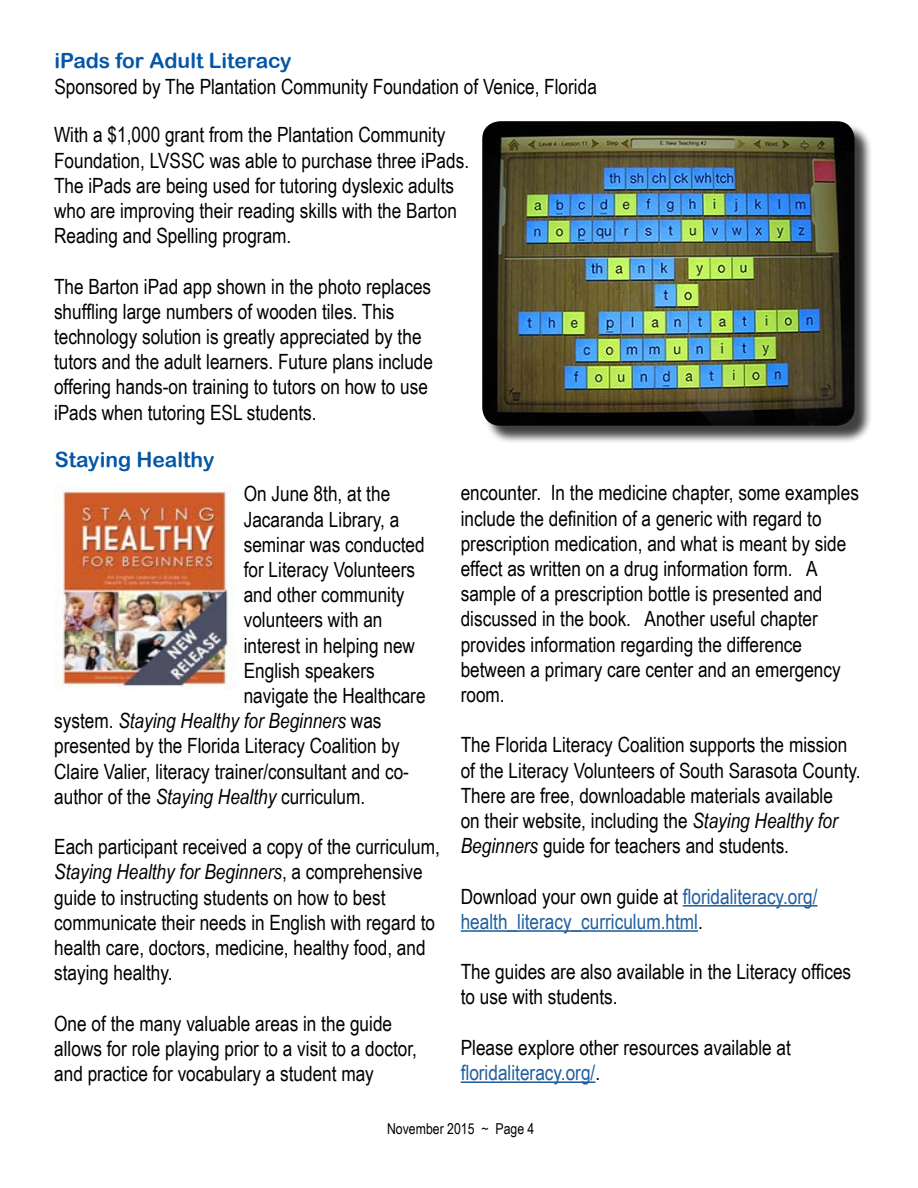
<style>
.page{position:relative;width:918px;height:1188px;background:#fff}
.page>*{position:absolute;margin:0;border:0;box-sizing:border-box;transform-origin:0 0}
.t1{font:21px/25.2px "Arial Narrow";color:#000}
.t2{font:21px/25.2px "Arial Narrow";color:#215e9e}
.t3{font:italic 21px "Arial Narrow";color:#000}
.t4{font:21px "Arial Rounded MT Bold";color:#0357a6}
.t5{font:15px "Arial Narrow";color:#000}
.s1{font-style:normal}
.s2{font-style:italic}
.s3{color:#000}
.s4{color:#215e9e}
</style>
<div class="page">
<img style="left:54px;top:490px;width:182px;height:199px">
<hr style="left:683px;top:905px;width:134px;height:2px;background:#215e9e">
<hr style="left:461px;top:930px;width:237px;height:2px;background:#215e9e">
<hr style="left:461px;top:1081px;width:134px;height:2px;background:#215e9e">
<div style="left:485px;top:124px;width:388px;height:320px;background:#000;opacity:.75"></div>
<img style="left:482px;top:121px;width:373px;height:305px">
<p class="t4" style="left:54px;top:49px;width:239px">iPads for Adult Literacy</p>
<p class="t1" style="left:54px;top:73px;width:544px">Sponsored by The Plantation Community Foundation of Venice, Florida</p>
<p class="t1" style="left:54px;top:122px;width:417px">With a $1,000 grant from the Plantation Community Foundation, LVSSC was able to purchase three iPads.<br>The iPads are being used for tutoring dyslexic adults who are improving their reading skills with the Barton Reading and Spelling program.</p>
<p class="t1" style="left:54px;top:273px;width:381px">The Barton iPad app shown in the photo replaces shuffling large numbers of wooden tiles. This technology solution is greatly appreciated by the tutors and the adult learners. Future plans include offering hands-on training to tutors on how to use iPads when tutoring ESL students.</p>
<p class="t4" style="left:55px;top:447px;width:161px">Staying Healthy</p>
<p class="t1" style="left:244px;top:481px;width:148px">On June 8th, at the</p>
<p class="t1" style="left:244px;top:506px;width:157px">Jacaranda Library, a</p>
<p class="t1" style="left:244px;top:531px;width:182px">seminar was conducted</p>
<p class="t1" style="left:244px;top:556px;width:173px">for Literacy Volunteers</p>
<p class="t1" style="left:244px;top:581px;width:162px">and other community</p>
<p class="t1" style="left:244px;top:607px;width:140px">volunteers with an</p>
<p class="t1" style="left:244px;top:632px;width:173px">interest in helping new</p>
<p class="t1" style="left:244px;top:657px;width:133px">English speakers</p>
<p class="t1" style="left:244px;top:682px;width:183px">navigate the Healthcare</p>
<p class="t3" style="left:54px;top:706px;width:329px"><span class="s1">system.</span> Staying Healthy for Beginners <span class="s1">was</span></p>
<p class="t1" style="left:54px;top:733px;width:347px">presented by the Florida Literacy Coalition by</p>
<p class="t1" style="left:54px;top:758px;width:356px">Claire Valier, literacy trainer/consultant and co-</p>
<p class="t1" style="left:54px;top:783px;width:313px">author of the <span class="s2">Staying Healthy</span> curriculum.</p>
<p class="t1" style="left:54px;top:833px;width:387px">Each participant received a copy of the curriculum, <span class="s2">Staying Healthy for Beginners</span>, a comprehensive guide to instructing students on how to best communicate their needs in English with regard to health care, doctors, medicine, healthy food, and staying healthy.</p>
<p class="t1" style="left:54px;top:1010px;width:364px">One of the many valuable areas in the guide allows for role playing prior to a visit to a doctor, and practice for vocabulary a student may</p>
<p class="t1" style="left:461px;top:480px;width:400px">encounter. In the medicine chapter, some examples include the definition of a generic with regard to prescription medication, and what is meant by side effect as written on a drug information form. A sample of a prescription bottle is presented and discussed in the book. Another useful chapter provides information regarding the difference between a primary care center and an emergency room.</p>
<p class="t1" style="left:461px;top:732px;width:401px">The Florida Literacy Coalition supports the mission of the Literacy Volunteers of South Sarasota County.<br>There are free, downloadable materials available<br>on their website, including the <span class="s2">Staying Healthy for Beginners</span> guide for teachers and students.</p>
<p class="t2" style="left:461px;top:883px;width:358px"><span class="s3">Download your own guide at</span> floridaliteracy.org/ health_literacy_curriculum.html<span class="s3">.</span></p>
<p class="t1" style="left:461px;top:958px;width:392px">The guides are also available in the Literacy offices to use with students.</p>
<p class="t1" style="left:461px;top:1034px;width:332px">Please explore other resources available at <span class="s4">floridaliteracy.org/</span>.</p>
<p class="t5" style="left:387px;top:1118px;width:149px">November 2015 ~ Page 4</p>
</div>
